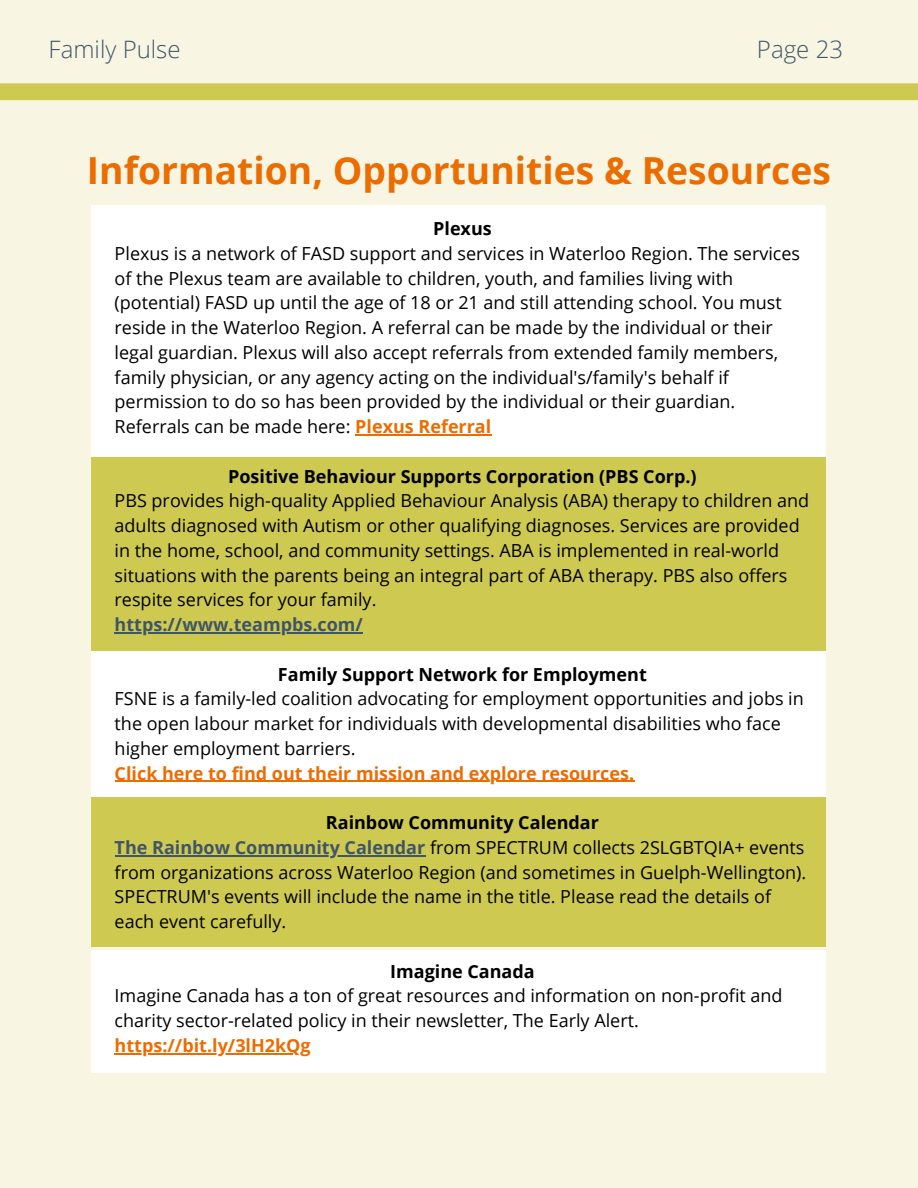
<style>
.page{position:relative;width:918px;height:1188px;background:#f8f6e3}
.page>*{position:absolute;margin:0;border:0;box-sizing:border-box;transform-origin:0 0}
.t1{font:700 37.2px "Open Sans";color:#eb6d00}
.t2{font:300 24px "Open Sans";color:#3f5568}
.t3{font:18px/24.8px "Open Sans";color:#000}
.t4{font:700 18px "Open Sans";color:#000}
.t5{font:700 18px "Open Sans";color:#eb6d00}
.t6{font:700 18px "Open Sans";color:#3f5568}
.s1{font-weight:700;color:#eb6d00}
.s2{font-weight:700;color:#3f5568}
</style>
<div class="page">
<div style="left:0;top:83px;width:918px;height:17px;background:#cec951"></div>
<div style="left:92px;top:206px;width:734px;height:293px;background:#fff"></div>
<div style="left:92px;top:458px;width:734px;height:193px;background:#cec951"></div>
<div style="left:92px;top:651px;width:734px;height:147px;background:#fff"></div>
<div style="left:92px;top:798px;width:734px;height:149px;background:#cec951"></div>
<div style="left:92px;top:950px;width:734px;height:122px;background:#fff"></div>
<hr style="left:355px;top:434px;width:136px;height:1px;background:#eb6d00">
<hr style="left:115px;top:632px;width:248px;height:1px;background:#3f5568">
<hr style="left:115px;top:781px;width:520px;height:1px;background:#eb6d00">
<hr style="left:115px;top:855px;width:310px;height:1px;background:#3f5568">
<hr style="left:115px;top:1053px;width:196px;height:1px;background:#eb6d00">
<p class="t2" style="left:49px;top:33px;width:133px">Family Pulse</p>
<p class="t2" style="left:757px;top:33px;width:88px">Page 23</p>
<p class="t1" style="left:87px;top:145px;width:746px">Information, Opportunities &amp; Resources</p>
<p class="t4" style="left:433px;top:216px;width:60px">Plexus</p>
<p class="t3" style="left:115px;top:241px;width:687px">Plexus is a network of FASD support and services in Waterloo Region. The services of the Plexus team are available to children, youth, and families living with (potential) FASD up until the age of 18 or 21 and still attending school. You must reside in the Waterloo Region. A referral can be made by the individual or their legal guardian. Plexus will also accept referrals from extended family members, family physician, or any agency acting on the individual's/family's behalf if permission to do so has been provided by the individual or their guardian.</p>
<p class="t3" style="left:115px;top:414px;width:378px">Referrals can be made here: <span class="s1">Plexus Referral</span></p>
<p class="t4" style="left:228px;top:464px;width:470px">Positive Behaviour Supports Corporation (PBS Corp.)</p>
<p class="t3" style="left:115px;top:488px;width:696px">PBS provides high-quality Applied Behaviour Analysis (ABA) therapy to children and adults diagnosed with Autism or other qualifying diagnoses. Services are provided in the home, school, and community settings. ABA is implemented in real-world situations with the parents being an integral part of ABA therapy. PBS also offers respite services for your family.</p>
<p class="t6" style="left:115px;top:612px;width:250px">https://www.teampbs.com/</p>
<p class="t4" style="left:278px;top:662px;width:370px">Family Support Network for Employment</p>
<p class="t3" style="left:115px;top:686px;width:691px">FSNE is a family-led coalition advocating for employment opportunities and jobs in the open labour market for individuals with developmental disabilities who face higher employment barriers.</p>
<p class="t5" style="left:115px;top:761px;width:521px">Click here to find out their mission and explore resources.</p>
<p class="t4" style="left:326px;top:810px;width:275px">Rainbow Community Calendar</p>
<p class="t3" style="left:115px;top:835px;width:693px"><span class="s2">The Rainbow Community Calendar</span> from SPECTRUM collects 2SLGBTQIA+ events from organizations across Waterloo Region (and sometimes in Guelph-Wellington).<br>SPECTRUM's events will include the name in the title. Please read the details of each event carefully.</p>
<p class="t4" style="left:390px;top:959px;width:146px">Imagine Canada</p>
<p class="t3" style="left:115px;top:983px;width:670px">Imagine Canada has a ton of great resources and information on non-profit and charity sector-related policy in their newsletter, The Early Alert. <span class="s1">https://bit.ly/3lH2kQg</span></p>
</div>
